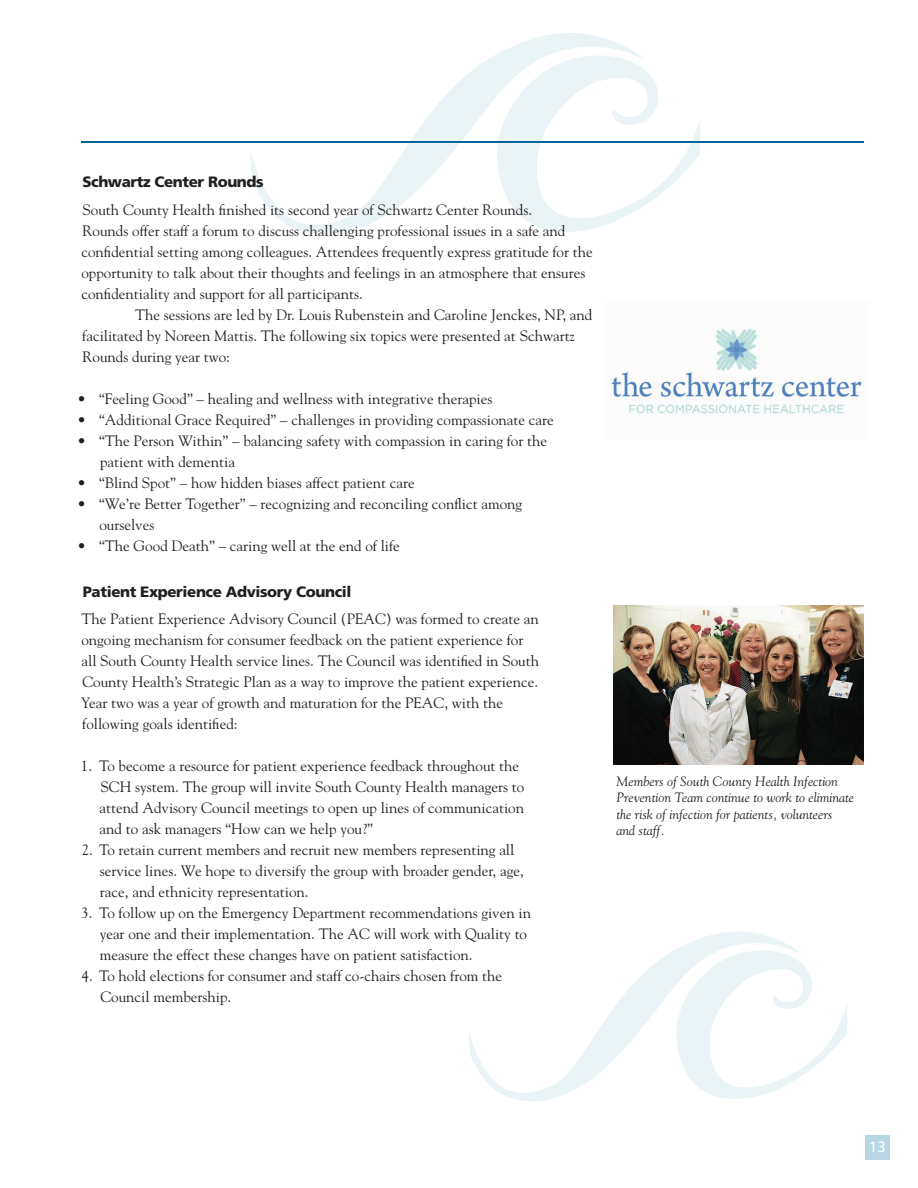
<style>
.page{position:relative;width:918px;height:1188px;background:#fff}
.page>*{position:absolute;margin:0;border:0;box-sizing:border-box;transform-origin:0 0}
.t1{font:15px/21px "Goudy";color:#231f20}
.t2{font:900 15px "Frutiger";letter-spacing:-.025em;color:#231f20}
.t3{font:15px "Frutiger";color:#fff}
.t4{font:italic 13.5px/16.5px "Goudy";color:#231f20}
</style>
<div class="page">
<div style="left:865px;top:1135px;width:25px;height:24px;background:#b7d7e4"></div>
<svg style="left:469px;top:932px;width:326px;height:169px"></svg>
<svg style="left:672px;top:950px;width:175px;height:149px"></svg>
<svg style="left:250px;top:33px;width:390px;height:202px"></svg>
<svg style="left:492px;top:56px;width:208px;height:176px"></svg>
<hr style="left:81px;top:142px;width:783px;height:1px;background:#01669a">
<img style="left:614px;top:605px;width:250px;height:160px">
<img style="left:611px;top:328px;width:253px;height:89px">
<p class="t2" style="left:82px;top:173px;width:183px">Schwartz Center Rounds</p>
<p class="t1" style="left:81px;top:199px;width:513px">South County Health finished its second year of Schwartz Center Rounds.<br>Rounds offer staff a forum to discuss challenging professional issues in a safe and confidential setting among colleagues. Attendees frequently express gratitude for the opportunity to talk about their thoughts and feelings in an atmosphere that ensures confidentiality and support for all participants.</p>
<p class="t1" style="left:82px;top:304px;width:512px;text-indent:53px">The sessions are led by Dr. Louis Rubenstein and Caroline Jenckes, NP, and facilitated by Noreen Mattis. The following six topics were presented at Schwartz<br>Rounds during year two:</p>
<p class="t1" style="left:77px;top:388px;width:417px">• “Feeling Good” – healing and wellness with integrative therapies</p>
<p class="t1" style="left:77px;top:409px;width:478px">• “Additional Grace Required” – challenges in providing compassionate care</p>
<p class="t1" style="left:100px;top:430px;width:449px;text-indent:-23px">• “The Person Within” – balancing safety with compassion in caring for the patient with dementia</p>
<p class="t1" style="left:77px;top:472px;width:339px">• “Blind Spot” – how hidden biases affect patient care</p>
<p class="t1" style="left:99px;top:493px;width:424px;text-indent:-22px">• “We’re Better Together” – recognizing and reconciling conflict among ourselves</p>
<p class="t1" style="left:77px;top:535px;width:324px">• “The Good Death” – caring well at the end of life</p>
<p class="t2" style="left:83px;top:582px;width:270px">Patient Experience Advisory Council</p>
<p class="t1" style="left:81px;top:608px;width:460px">The Patient Experience Advisory Council (PEAC) was formed to create an ongoing mechanism for consumer feedback on the patient experience for all South County Health service lines. The Council was identified in South County Health’s Strategic Plan as a way to improve the patient experience.<br>Year two was a year of growth and maturation for the PEAC, with the following goals identified:</p>
<p class="t1" style="left:100px;top:755px;width:426px;text-indent:-19px">1. To become a resource for patient experience feedback throughout the SCH system. The group will invite South County Health managers to attend Advisory Council meetings to open up lines of communication and to ask managers “How can we help you?”</p>
<p class="t1" style="left:100px;top:839px;width:426px;text-indent:-18px">2. To retain current members and recruit new members representing all service lines. We hope to diversify the group with broader gender, age, race, and ethnicity representation.</p>
<p class="t1" style="left:100px;top:902px;width:433px;text-indent:-18px">3. To follow up on the Emergency Department recommendations given in year one and their implementation. The AC will work with Quality to measure the effect these changes have on patient satisfaction.</p>
<p class="t1" style="left:100px;top:965px;width:403px;text-indent:-19px">4. To hold elections for consumer and staff co-chairs chosen from the<br>Council membership.</p>
<p class="t4" style="left:616px;top:772px;width:239px">Members of South County Health Infection Prevention Team continue to work to eliminate the risk of infection for patients, volunteers and staff.</p>
<p class="t3" style="left:869px;top:1138px;width:18px">13</p>
</div>
